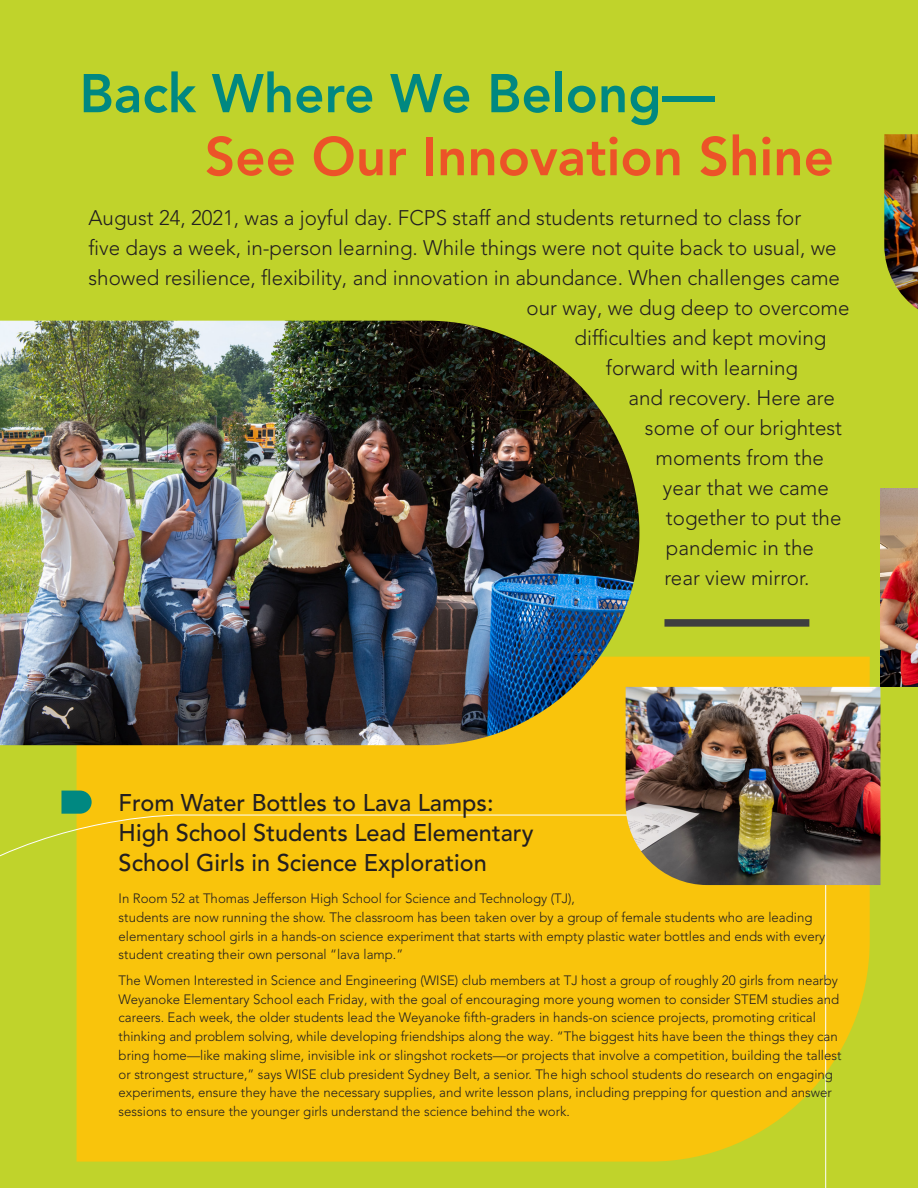
<style>
.page{position:relative;width:918px;height:1188px;background:#c0d32b}
.page>*{position:absolute;margin:0;border:0;box-sizing:border-box;transform-origin:0 0}
.t1{font:800 54px/63px "Avenir LT Pro";color:#ec5328}
.t2{font:500 24px/30px "Avenir LT Pro";color:#231f20}
.intro{font:300 21px "Avenir LT Pro";color:#231f20}
.body{font:300 13.5px/18.8px "Avenir LT Pro";color:#231f20}
.s1{color:#008881}
</style>
<div class="page">
<svg style="left:77px;top:657px;width:793px;height:505px;background:#f3c50f"></svg>
<img style="left:0;top:321px;width:639px;height:424px">
<div style="left:664px;top:619px;width:145px;height:8px;background:#3e3e3f"></div>
<img style="left:880px;top:489px;width:38px;height:198px">
<svg style="left:0;top:814px;width:826px;height:374px"></svg>
<img style="left:626px;top:687px;width:254px;height:198px">
<img style="left:884px;top:134px;width:34px;height:175px">
<svg style="left:61px;top:791px;width:31px;height:23px"></svg>
<p class="t1" style="left:205px;top:62px;width:631px;text-indent:-125px"><span class="s1">Back Where We Belong—<br></span>See Our Innovation Shine</p>
<p class="intro" style="left:88px;top:206px;width:714px">August 24, 2021, was a joyful day. FCPS staff and students returned to class for</p>
<p class="intro" style="left:88px;top:236px;width:750px">five days a week, in-person learning. While things were not quite back to usual, we</p>
<p class="intro" style="left:88px;top:266px;width:753px">showed resilience, flexibility, and innovation in abundance. When challenges came</p>
<p class="intro" style="left:526px;top:296px;width:325px">our way, we dug deep to overcome</p>
<p class="intro" style="left:574px;top:326px;width:254px">difficulties and kept moving</p>
<p class="intro" style="left:606px;top:356px;width:194px">forward with learning</p>
<p class="intro" style="left:628px;top:386px;width:208px">and recovery. Here are</p>
<p class="intro" style="left:645px;top:416px;width:199px">some of our brightest</p>
<p class="intro" style="left:655px;top:446px;width:170px">moments from the</p>
<p class="intro" style="left:663px;top:476px;width:167px">year that we came</p>
<p class="intro" style="left:666px;top:506px;width:177px">together to put the</p>
<p class="intro" style="left:666px;top:536px;width:149px">pandemic in the</p>
<p class="intro" style="left:664px;top:566px;width:146px">rear view mirror.</p>
<p class="t2" style="left:119px;top:788px;width:416px">From Water Bottles to Lava Lamps:<br>High School Students Lead Elementary<br>School Girls in Science Exploration</p>
<p class="body" style="left:119px;top:889px;width:708px">In Room 52 at Thomas Jefferson High School for Science and Technology (TJ),<br>students are now running the show. The classroom has been taken over by a group of female students who are leading elementary school girls in a hands-on science experiment that starts with empty plastic water bottles and ends with every student creating their own personal “lava lamp.”</p>
<p class="body" style="left:119px;top:971px;width:724px">The Women Interested in Science and Engineering (WISE) club members at TJ host a group of roughly 20 girls from nearby Weyanoke Elementary School each Friday, with the goal of encouraging more young women to consider STEM studies and careers. Each week, the older students lead the Weyanoke fifth-graders in hands-on science projects, promoting critical thinking and problem solving, while developing friendships along the way. “The biggest hits have been the things they can bring home—like making slime, invisible ink or slingshot rockets—or projects that involve a competition, building the tallest or strongest structure,” says WISE club president Sydney Belt, a senior. The high school students do research on engaging experiments, ensure they have the necessary supplies, and write lesson plans, including prepping for question and answer sessions to ensure the younger girls understand the science behind the work.</p>
</div>
